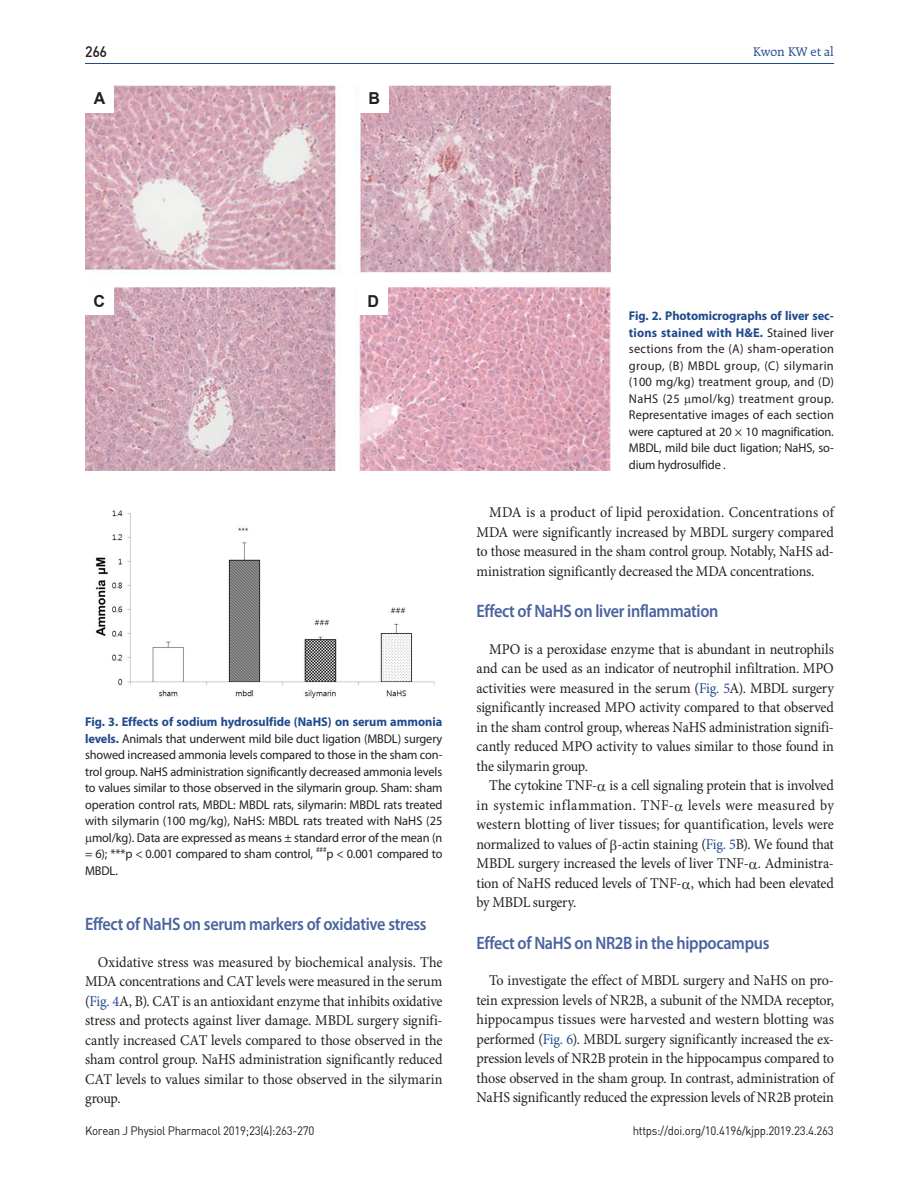
<style>
.page{position:relative;width:919px;height:1191px;background:#fff}
.page>*{position:absolute;margin:0;border:0;box-sizing:border-box;transform-origin:0 0}
.t1{font:600 18px "Myriad Pro";letter-spacing:-.02em;color:#4a629f;scale:.9 1}
.t2{font:700 16.5px "Arial";color:#231f20}
.t3{font:15px/19.5px "Minion Pro";letter-spacing:-.01em;color:#231f20;text-align:justify;scale:.94 1}
.t4{font:15px "Dinmed";color:#231f20;scale:.95 1}
.t5{font:13.5px "Raleigh BT";letter-spacing:-.01em;color:#204a8e}
.t6{font:12.75px/16.5px "Myriad Pro";letter-spacing:-.01em;color:#231f20;text-align:justify}
.t7{font:700 12.75px "Myriad Pro";color:#204a8e}
.t8{font:12px "Dinreg";letter-spacing:-.025em;color:#231f20;scale:.95 1}
.t9{font:7.5px "Myriad Pro";color:#231f20}
.s1{font-weight:700;color:#204a8e}
.s2{color:#204a8e}
</style>
<div class="page">
<hr style="left:85px;top:64px;width:748px;height:1px;background:#204a8e">
<img style="left:96px;top:510px;width:339px;height:189px">
<img style="left:85px;top:85px;width:526px;height:386px">
<div style="left:85px;top:85px;width:29px;height:27px;background:#fff"></div>
<div style="left:360px;top:85px;width:28px;height:27px;background:#fff"></div>
<div style="left:85px;top:287px;width:29px;height:27px;background:#fff"></div>
<div style="left:359px;top:287px;width:28px;height:27px;background:#fff"></div>
<p class="t4" style="left:85px;top:42px;width:25px">266</p>
<p class="t2" style="left:94px;top:88px;width:13px">A</p>
<p class="t2" style="left:368px;top:88px;width:13px">B</p>
<p class="t5" style="left:753px;top:43px;width:82px">Kwon KW et al</p>
<p class="t2" style="left:94px;top:290px;width:13px">C</p>
<p class="t2" style="left:367px;top:290px;width:13px">D</p>
<p class="t7" style="left:85px;top:713px;width:359px">Fig. 3. Effects of sodium hydrosulfide (NaHS) on serum ammonia</p>
<p class="t6" style="left:85px;top:730px;width:359px"><span class="s1">levels.</span> Animals that underwent mild bile duct ligation (MBDL) surgery</p>
<p class="t6" style="left:85px;top:746px;width:359px">showed increased ammonia levels compared to those in the sham con-</p>
<p class="t6" style="left:85px;top:763px;width:359px">trol group. NaHS administration significantly decreased ammonia levels</p>
<p class="t6" style="left:85px;top:779px;width:359px">to values similar to those observed in the silymarin group. Sham: sham</p>
<p class="t6" style="left:85px;top:796px;width:359px">operation control rats, MBDL: MBDL rats, silymarin: MBDL rats treated</p>
<p class="t6" style="left:85px;top:812px;width:359px">with silymarin (100 mg/kg), NaHS: MBDL rats treated with NaHS (25</p>
<p class="t6" style="left:92px;top:829px;width:352px">mol/kg). Data are expressed as means ± standard error of the mean (n</p>
<p class="t6" style="left:85px;top:845px;width:229px">= 6); ***p &lt; 0.001 compared to sham control,</p>
<p class="t9" style="left:316px;top:845px;width:12px">###</p>
<p class="t6" style="left:326px;top:845px;width:117px">p &lt; 0.001 compared to</p>
<p class="t6" style="left:85px;top:862px;width:34px">MBDL.</p>
<p class="t1" style="left:85px;top:912px;width:381px">Effect of NaHS on serum markers of oxidative stress</p>
<p class="t3" style="left:85px;top:952px;width:382px;text-indent:13px">Oxidative stress was measured by biochemical analysis. The MDA concentrations and CAT levels were measured in the serum (<span class="s2">Fig. 4</span>A, B). CAT is an antioxidant enzyme that inhibits oxidative stress and protects against liver damage. MBDL surgery signifi&shy;cantly increased CAT levels compared to those observed in the sham control group. NaHS administration significantly reduced CAT levels to values similar to those observed in the silymarin group.</p>
<p class="t6" style="left:628px;top:307px;width:206px"><span class="s1">Fig. 2. Photomicrographs of liver sec&shy;tions stained with H&amp;E.</span> Stained liver sections from the (A) sham-operation group, (B) MBDL group, (C) silymarin (100 mg/kg) treatment group, and (D)<br>NaHS (25 mol/kg) treatment group.<br>Representative images of each section were captured at 20 × 10 magnification.<br>MBDL, mild bile duct ligation; NaHS, so&shy;dium hydrosulfide .</p>
<p class="t3" style="left:476px;top:502px;width:382px;text-indent:13px">MDA is a product of lipid peroxidation. Concentrations of MDA were significantly increased by MBDL surgery compared to those measured in the sham control group. Notably, NaHS ad&shy;ministration significantly decreased the MDA concentrations.</p>
<p class="t1" style="left:476px;top:600px;width:270px">Effect of NaHS on liver inflammation</p>
<p class="t3" style="left:476px;top:639px;width:382px;text-indent:13px">MPO is a peroxidase enzyme that is abundant in neutrophils and can be used as an indicator of neutrophil infiltration. MPO activities were measured in the serum (<span class="s2">Fig. 5</span>A). MBDL surgery significantly increased MPO activity compared to that observed in the sham control group, whereas NaHS administration signifi&shy;cantly reduced MPO activity to values similar to those found in the silymarin group.</p>
<p class="t3" style="left:476px;top:775px;width:382px;text-indent:13px">The cytokine TNF- is a cell signaling protein that is involved in systemic inflammation. TNF- levels were measured by western blotting of liver tissues; for quantification, levels were normalized to values of -actin staining (<span class="s2">Fig. 5</span>B). We found that MBDL surgery increased the levels of liver TNF- . Administra&shy;tion of NaHS reduced levels of TNF- , which had been elevated by MBDL surgery.</p>
<p class="t1" style="left:476px;top:931px;width:327px">Effect of NaHS on NR2B in the hippocampus</p>
<p class="t3" style="left:476px;top:970px;width:382px;text-indent:13px">To investigate the effect of MBDL surgery and NaHS on pro&shy;tein expression levels of NR2B, a subunit of the NMDA receptor, hippocampus tissues were harvested and western blotting was performed (<span class="s2">Fig. 6</span>). MBDL surgery significantly increased the ex&shy;pression levels of NR2B protein in the hippocampus compared to those observed in the sham group. In contrast, administration of NaHS significantly reduced the expression levels of NR2B protein</p>
<p class="t8" style="left:85px;top:1123px;width:243px">Korean J Physiol Pharmacol 2019;23(4):263-270</p>
<p class="t8" style="left:632px;top:1123px;width:213px">https://doi.org/10.4196/kjpp.2019.23.4.263</p>
</div>
